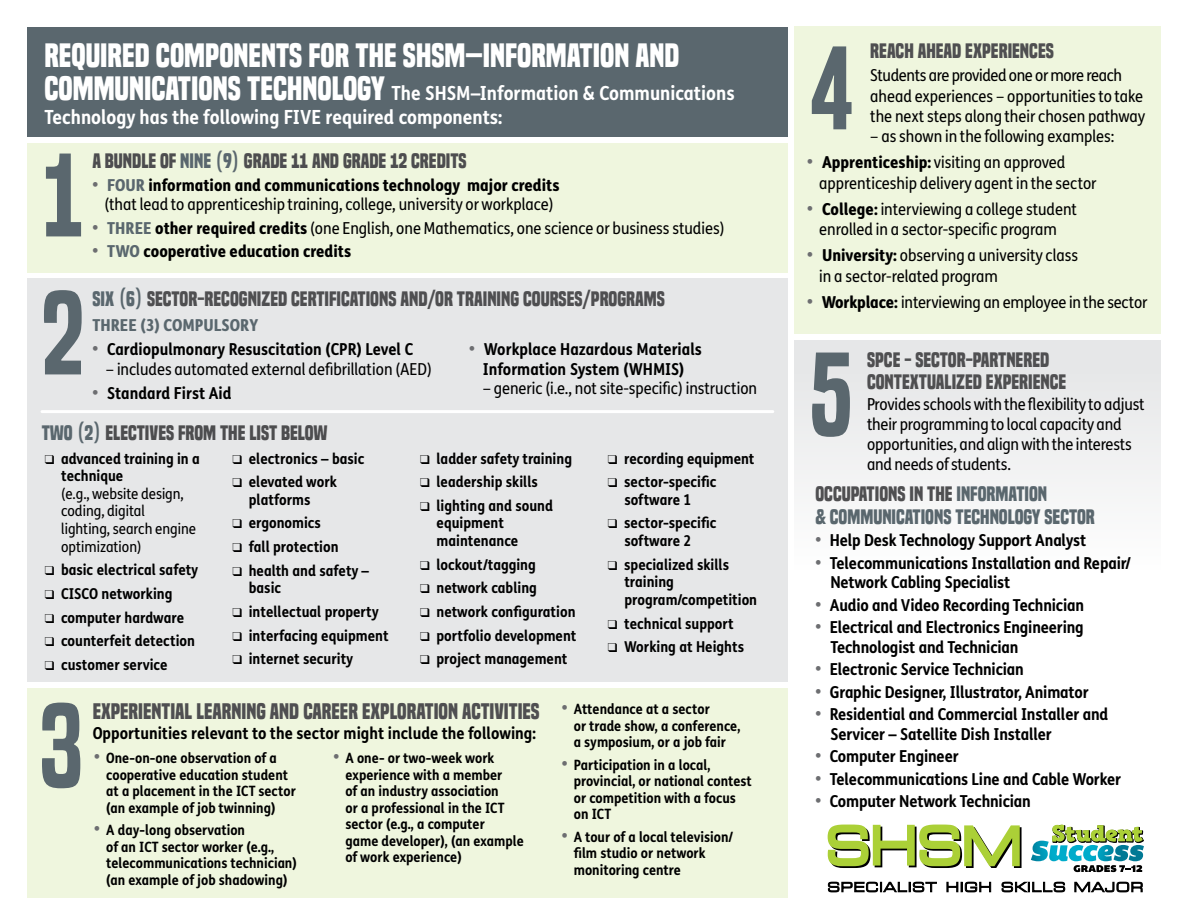
<style>
.page{position:relative;width:1188px;height:918px;background:#fff}
.page>*{position:absolute;margin:0;border:0;box-sizing:border-box;transform-origin:0 0}
.t1{font:109.5px "Built Titling Sb";color:#5a676e}
.t2{font:700 31.5px "Built Titling Rg";color:#fff}
.t3{font:700 21px "Built Titling Rg";color:#4f4f51}
.t4{font:700 19.5px/22.5px "Built Titling Rg";color:#4f4f51}
.t5{font:700 19.5px/24px "FS Me Narrow";color:#fff}
.t6{font:700 19.5px "Built Titling Rg";color:#4d4d4f}
.t7{font:700 19.5px/22.5px "Built Titling Rg";color:#5a676e}
.t8{font:16.5px/20.2px "FS Me Narrow";color:#000}
.t9{font:700 16.5px/19.5px "FS Me Narrow";letter-spacing:-.01em;color:#000}
.t10{font:800 16.5px "FS Me Narrow";color:#000}
.t11{font:800 16.5px "FS Me Narrow";color:#5a676e}
.t12{font:700 15px/17.7px "FS Me Narrow";color:#000}
.t13{font:15px/17.7px "FS Me Narrow";color:#000}
.t14{font:700 14.25px/16.5px "FS Me Narrow";color:#000}
.s1{font-family:"Built Titling Rg";font-size:31.5px}
.s2{color:#5a676e}
.s3{font-size:18px;color:#5a676e}
.s4{font-weight:800;font-size:18px;color:#6d6e71}
.s5{font-weight:800;color:#5a676e}
.s6{font-weight:800}
.s7{font-size:18px;color:#6d6e71}
.s8{font-weight:700}
.s9{color:#4f4f51}
</style>
<div class="page">
<div style="left:27px;top:143px;width:761px;height:129px;background:#eff6de"></div>
<div style="left:27px;top:688px;width:761px;height:210px;background:#eff6de"></div>
<div style="left:27px;top:278px;width:761px;height:404px;background:#e6e7e8"></div>
<div style="left:794px;top:340px;width:367px;height:229px;background:#f0f1f1"></div>
<div style="left:794px;top:26px;width:367px;height:308px;background:#eff6de"></div>
<hr style="left:42px;top:410px;width:731px;height:3px;background:#fff">
<svg style="left:1031px;top:824px;width:113px;height:48px"></svg>
<svg style="left:828px;top:882px;width:109px;height:10px"></svg>
<svg style="left:1075px;top:882px;width:68px;height:10px"></svg>
<svg style="left:947px;top:882px;width:44px;height:10px"></svg>
<svg style="left:1002px;top:882px;width:63px;height:10px"></svg>
<svg style="left:828px;top:825px;width:194px;height:43px"></svg>
<div style="left:27px;top:27px;width:761px;height:110px;background:#5a676e"></div>
<p class="t2" style="left:44px;top:37px;width:637px">REQUIRED COMPONENTS FOR THE SHSM–INFORMATION AND</p>
<p class="t5" style="left:44px;top:80px;width:692px"><span class="s1">COMMUNICATIONS TECHNOLOGY</span> The SHSM–Information &amp; Communications<br>Technology has the following FIVE required components:</p>
<p class="t1" style="left:42px;top:131px;width:45px">1</p>
<p class="t1" style="left:41px;top:269px;width:45px">2</p>
<p class="t6" style="left:92px;top:150px;width:376px">A BUNDLE OF <span class="s2">NINE</span> <span class="s3">(</span><span class="s2">9</span><span class="s3">)</span> GRADE 11 AND GRADE 12 CREDITS</p>
<p class="t8" style="left:92px;top:175px;width:469px;line-height:19.5px;text-align:center"><span class="s4">•</span> <span class="s5">FOUR</span> <span class="s6">information and communications technology major credits </span>(that lead to apprenticeship training, college, university or workplace)</p>
<p class="t8" style="left:92px;top:218px;width:634px"><span class="s4">•</span> <span class="s5">THREE</span> <span class="s6">other required credits</span> (one English, one Mathematics, one science or business studies)</p>
<p class="t10" style="left:92px;top:238px;width:260px"><span class="s7">•</span> <span class="s2">TWO</span> cooperative education credits</p>
<p class="t4" style="left:92px;top:288px;width:574px"><span class="s2">SIX</span> <span class="s3">(</span><span class="s2">6</span><span class="s3">)</span> SECTOR-RECOGNIZED CERTIFICATIONS AND/OR TRAINING COURSES/PROGRAMS</p>
<p class="t11" style="left:92px;top:312px;width:167px">THREE (3) COMPULSORY</p>
<p class="t9" style="left:92px;top:339px;width:323px"><span class="s4">•</span> Cardiopulmonary Resuscitation (CPR) Level C</p>
<p class="t8" style="left:106px;top:359px;width:327px">– includes automated external defibrillation (AED)</p>
<p class="t9" style="left:92px;top:382px;width:141px"><span class="s4">•</span> Standard First Aid</p>
<p class="t9" style="left:469px;top:339px;width:234px;text-align:center"><span class="s4">•</span> Workplace Hazardous Materials<br>Information System (WHMIS)</p>
<p class="t8" style="left:483px;top:378px;width:276px">– generic (i.e., not site-specific) instruction</p>
<p class="t6" style="left:42px;top:421px;width:287px"><span class="s2">TWO</span> <span class="s3">(</span><span class="s2">2</span><span class="s3">)</span> ELECTIVES FROM THE LIST BELOW</p>
<p class="t13" style="left:61px;top:449px;width:140px;text-indent:-17px">❑ <span class="s8">advanced training in a technique<br></span>(e.g., website design, coding, digital<br>lighting, search engine optimization)</p>
<p class="t12" style="left:45px;top:560px;width:155px">❑ basic electrical safety</p>
<p class="t12" style="left:45px;top:584px;width:129px">❑ CISCO networking</p>
<p class="t12" style="left:45px;top:608px;width:141px">❑ computer hardware</p>
<p class="t12" style="left:45px;top:631px;width:152px">❑ counterfeit detection</p>
<p class="t12" style="left:45px;top:655px;width:124px">❑ customer service</p>
<p class="t12" style="left:232px;top:449px;width:134px">❑ electronics – basic</p>
<p class="t12" style="left:249px;top:472px;width:90px;text-indent:-16px">❑ elevated work platforms</p>
<p class="t12" style="left:232px;top:514px;width:90px">❑ ergonomics</p>
<p class="t12" style="left:232px;top:537px;width:108px">❑ fall protection</p>
<p class="t12" style="left:249px;top:561px;width:122px;text-indent:-16px">❑ health and safety – basic</p>
<p class="t12" style="left:232px;top:602px;width:148px">❑ intellectual property</p>
<p class="t12" style="left:232px;top:626px;width:158px">❑ interfacing equipment</p>
<p class="t12" style="left:232px;top:649px;width:122px">❑ internet security</p>
<p class="t12" style="left:420px;top:449px;width:153px">❑ ladder safety training</p>
<p class="t12" style="left:420px;top:472px;width:119px">❑ leadership skills</p>
<p class="t12" style="left:437px;top:496px;width:118px;text-indent:-16px">❑ lighting and sound equipment maintenance</p>
<p class="t12" style="left:420px;top:555px;width:117px">❑ lockout/tagging</p>
<p class="t12" style="left:420px;top:578px;width:118px">❑ network cabling</p>
<p class="t12" style="left:420px;top:602px;width:157px">❑ network configuration</p>
<p class="t12" style="left:420px;top:626px;width:158px">❑ portfolio development</p>
<p class="t12" style="left:420px;top:649px;width:149px">❑ project management</p>
<p class="t12" style="left:608px;top:449px;width:148px">❑ recording equipment</p>
<p class="t12" style="left:608px;top:472px;width:110px;text-align:center">❑ sector-specific software 1</p>
<p class="t12" style="left:608px;top:514px;width:110px;text-align:center">❑ sector-specific software 2</p>
<p class="t12" style="left:624px;top:555px;width:134px;text-indent:-16px">❑ specialized skills training program/competition</p>
<p class="t12" style="left:608px;top:614px;width:127px">❑ technical support</p>
<p class="t12" style="left:608px;top:637px;width:138px">❑ Working at Heights</p>
<p class="t1" style="left:40px;top:682px;width:45px">3</p>
<p class="t3" style="left:93px;top:699px;width:449px">EXPERIENTIAL LEARNING AND CAREER EXPLORATION ACTIVITIES</p>
<p class="t9" style="left:93px;top:723px;width:445px">Opportunities relevant to the sector might include the following:</p>
<p class="t14" style="left:106px;top:749px;width:191px;text-indent:-12px"><span class="s4">•</span> One-on-one observation of a cooperative education student at a placement in the ICT sector (an example of job twinning)</p>
<p class="t14" style="left:106px;top:821px;width:192px;text-indent:-12px"><span class="s4">•</span> A day-long observation<br>of an ICT sector worker (e.g., telecommunications technician) (an example of job shadowing)</p>
<p class="t14" style="left:345px;top:749px;width:180px;text-indent:-12px"><span class="s4">•</span> A one- or two-week work experience with a member<br>of an industry association<br>or a professional in the ICT sector (e.g., a computer<br>game developer), (an example of work experience)</p>
<p class="t14" style="left:574px;top:700px;width:168px;text-indent:-12px"><span class="s4">•</span> Attendance at a sector<br>or trade show, a conference, a symposium, or a job fair</p>
<p class="t14" style="left:574px;top:756px;width:180px;text-indent:-12px"><span class="s4">•</span> Participation in a local, provincial, or national contest or competition with a focus on ICT</p>
<p class="t14" style="left:574px;top:828px;width:161px;text-indent:-12px"><span class="s4">•</span> A tour of a local television/ film studio or network monitoring centre</p>
<p class="t4" style="left:870px;top:40px;width:185px">REACH AHEAD EXPERIENCES</p>
<p class="t8" style="left:870px;top:65px;width:277px">Students are provided one or more reach ahead experiences – opportunities to take the next steps along their chosen pathway</p>
<p class="t8" style="left:870px;top:126px;width:246px">– as shown in the following examples:</p>
<p class="t8" style="left:819px;top:152px;width:279px;text-indent:-12px"><span class="s4">•</span> <span class="s6">Apprenticeship:</span> visiting an approved apprenticeship delivery agent in the sector</p>
<p class="t8" style="left:807px;top:199px;width:271px;text-align:center"><span class="s4">•</span> <span class="s6">College:</span> interviewing a college student enrolled in a sector-specific program</p>
<p class="t8" style="left:819px;top:245px;width:260px;text-indent:-12px"><span class="s4">•</span> <span class="s6">University:</span> observing a university class in a sector-related program</p>
<p class="t8" style="left:807px;top:292px;width:342px"><span class="s4">•</span> <span class="s6">Workplace:</span> interviewing an employee in the sector</p>
<p class="t1" style="left:810px;top:24px;width:45px">4</p>
<p class="t1" style="left:809px;top:330px;width:45px">5</p>
<p class="t4" style="left:867px;top:349px;width:201px">SPCE - SECTOR-PARTNERED<br>CONTEXTUALIZED EXPERIENCE</p>
<p class="t8" style="left:867px;top:393px;width:279px">Provides schools with the flexibility to adjust their programming to local capacity and opportunities, and align with the interests and needs of students.</p>
<p class="t7" style="left:815px;top:483px;width:281px"><span class="s9">OCCUPATIONS IN THE</span> INFORMATION<br>&amp; COMMUNICATIONS TECHNOLOGY SECTOR</p>
<p class="t9" style="left:815px;top:530px;width:272px"><span class="s4">•</span> Help Desk Technology Support Analyst</p>
<p class="t9" style="left:830px;top:552px;width:302px;text-indent:-15px"><span class="s4">•</span> Telecommunications Installation and Repair/<br>Network Cabling Specialist</p>
<p class="t9" style="left:815px;top:594px;width:270px"><span class="s4">•</span> Audio and Video Recording Technician</p>
<p class="t9" style="left:830px;top:617px;width:255px;text-indent:-15px"><span class="s4">•</span> Electrical and Electronics Engineering<br>Technologist and Technician</p>
<p class="t9" style="left:815px;top:659px;width:210px"><span class="s4">•</span> Electronic Service Technician</p>
<p class="t9" style="left:815px;top:681px;width:275px"><span class="s4">•</span> Graphic Designer, Illustrator, Animator</p>
<p class="t9" style="left:830px;top:704px;width:279px;text-indent:-15px"><span class="s4">•</span> Residential and Commercial Installer and<br>Servicer – Satellite Dish Installer</p>
<p class="t9" style="left:815px;top:746px;width:145px"><span class="s4">•</span> Computer Engineer</p>
<p class="t9" style="left:815px;top:768px;width:307px"><span class="s4">•</span> Telecommunications Line and Cable Worker</p>
<p class="t9" style="left:815px;top:791px;width:217px"><span class="s4">•</span> Computer Network Technician</p>
</div>
